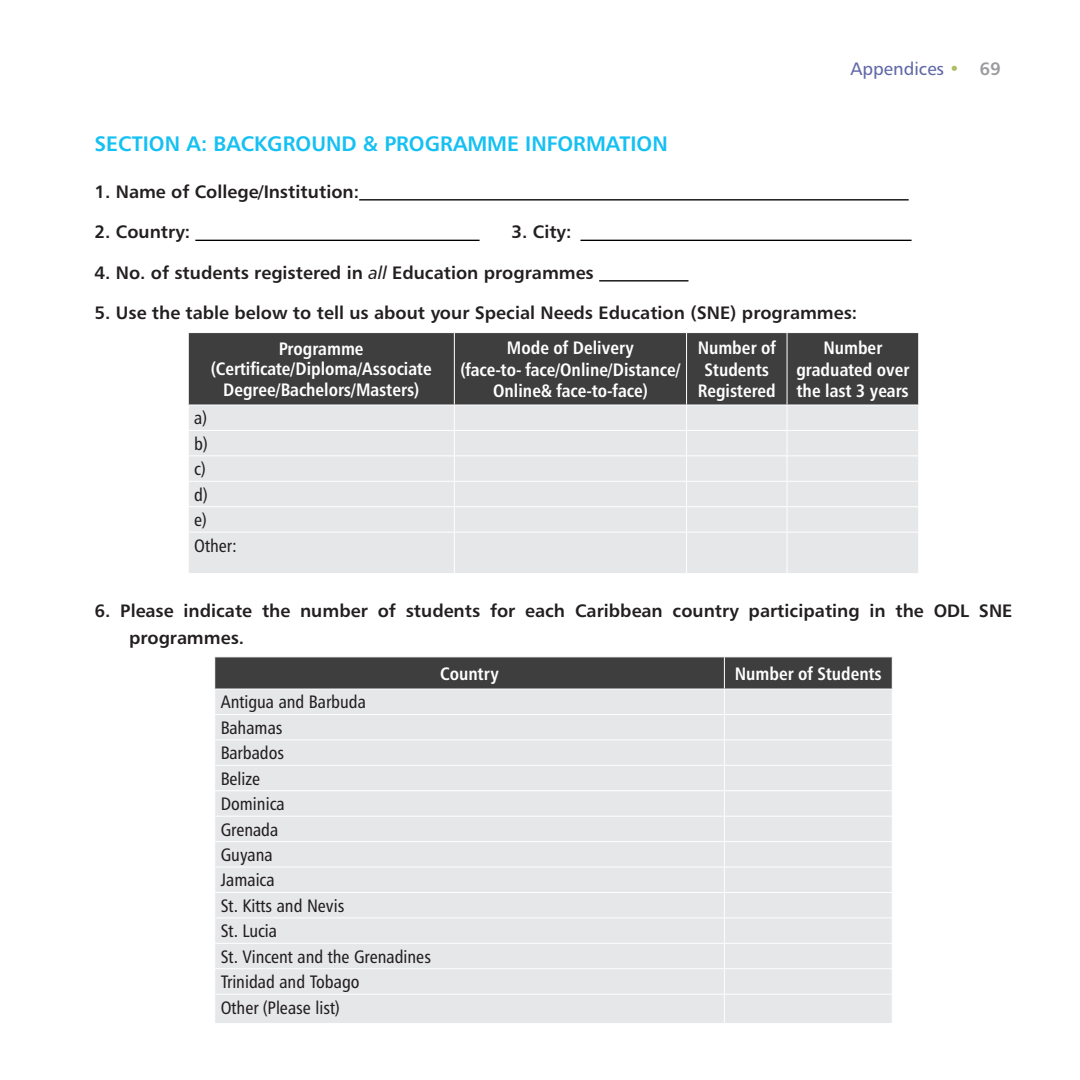
<style>
.page{position:relative;width:1080px;height:1080px;background:#fff}
.page>*{position:absolute;margin:0;border:0;box-sizing:border-box;transform-origin:0 0}
.Header_B_-_App{font:21px "Humanist 777 BT Bold B";color:#15c0f2}
.Qustions{font:18px/27px "Humanist 777 BT Bold B";color:#231f20}
.Table_headers{font:18px/21.6px "Humanist 777 BT Bold Condensed B";color:#fff;text-align:center}
.Table_body{font:18px "Humanist 777 BT Roman Condensed B";color:#231f20}
.t1{font:18px "Humanist 777 BT Roman B";color:#6168a7}
.s1{color:#aebe62}
.s2{font-family:"Humanist 777 BT Bold B";color:#999b9e}
.s3{font-family:"Humanist 777 BT Italic B"}
</style>
<div class="page">
<hr style="left:359px;top:199px;width:550px;height:2px;background:#000">
<hr style="left:195px;top:240px;width:285px;height:1px;background:#000">
<hr style="left:580px;top:240px;width:332px;height:1px;background:#000">
<hr style="left:599px;top:280px;width:89px;height:2px;background:#000">
<div style="left:189px;top:333px;width:729px;height:72px;background:#3e3e3f"></div>
<div style="left:189px;top:406px;width:729px;height:167px;background:#e6e7e9"></div>
<hr style="left:454px;top:333px;width:1px;height:72px;background:#fff">
<hr style="left:686px;top:333px;width:1px;height:72px;background:#fff">
<hr style="left:787px;top:333px;width:1px;height:72px;background:#fff">
<hr style="left:188px;top:430px;width:266px;height:1px;background:#fff">
<hr style="left:454px;top:430px;width:233px;height:1px;background:#fff">
<hr style="left:687px;top:430px;width:100px;height:1px;background:#fff">
<hr style="left:787px;top:430px;width:132px;height:1px;background:#fff">
<hr style="left:188px;top:455px;width:266px;height:1px;background:#fff">
<hr style="left:454px;top:455px;width:233px;height:1px;background:#fff">
<hr style="left:687px;top:455px;width:100px;height:1px;background:#fff">
<hr style="left:787px;top:455px;width:132px;height:1px;background:#fff">
<hr style="left:188px;top:481px;width:266px;height:1px;background:#fff">
<hr style="left:454px;top:481px;width:233px;height:1px;background:#fff">
<hr style="left:687px;top:481px;width:100px;height:1px;background:#fff">
<hr style="left:787px;top:481px;width:132px;height:1px;background:#fff">
<hr style="left:188px;top:506px;width:266px;height:1px;background:#fff">
<hr style="left:454px;top:506px;width:233px;height:1px;background:#fff">
<svg style="left:454px;top:406px;width:1px;height:126px"></svg>
<hr style="left:687px;top:506px;width:100px;height:1px;background:#fff">
<svg style="left:686px;top:406px;width:1px;height:126px"></svg>
<hr style="left:787px;top:506px;width:132px;height:1px;background:#fff">
<svg style="left:787px;top:406px;width:1px;height:126px"></svg>
<hr style="left:188px;top:532px;width:266px;height:1px;background:#fff">
<hr style="left:454px;top:532px;width:233px;height:1px;background:#fff">
<hr style="left:454px;top:533px;width:1px;height:40px;background:#fff">
<hr style="left:687px;top:532px;width:100px;height:1px;background:#fff">
<hr style="left:686px;top:533px;width:1px;height:40px;background:#fff">
<hr style="left:787px;top:532px;width:132px;height:1px;background:#fff">
<hr style="left:787px;top:533px;width:1px;height:40px;background:#fff">
<svg style="left:214px;top:657px;width:679px;height:366px;background:#d8d9db"></svg>
<p class="t1" style="left:851px;top:57px;width:152px">Appendices <span class="s1">•</span> <span class="s2">69</span></p>
<p class="Header_B_-_App" style="left:94px;top:130px;width:575px">SECTION A: BACKGROUND &amp; PROGRAMME INFORMATION</p>
<p class="Qustions" style="left:94px;top:178px;width:266px">1. Name of College/Institution:</p>
<p class="Qustions" style="left:94px;top:218px;width:97px">2. Country:</p>
<p class="Qustions" style="left:512px;top:218px;width:62px">3. City:</p>
<p class="Qustions" style="left:94px;top:259px;width:501px">4. No. of students registered in <span class="s3">all</span> Education programmes</p>
<p class="Qustions" style="left:94px;top:299px;width:764px">5. Use the table below to tell us about your Special Needs Education (SNE) programmes:</p>
<p class="Table_headers" style="left:279px;top:337px;width:86px">Programme</p>
<p class="Table_headers" style="left:211px;top:357px;width:222px">(Certificate/Diploma/Associate</p>
<p class="Table_headers" style="left:223px;top:379px;width:198px">Degree/Bachelors/Masters)</p>
<p class="Table_headers" style="left:507px;top:336px;width:128px">Mode of Delivery</p>
<p class="Table_headers" style="left:460px;top:358px;width:222px">(face-to- face/Online/Distance/<br>Online&amp; face-to-face)</p>
<p class="Table_headers" style="left:698px;top:336px;width:80px">Number of</p>
<p class="Table_headers" style="left:705px;top:358px;width:66px">Students</p>
<p class="Table_headers" style="left:698px;top:380px;width:80px">Registered</p>
<p class="Table_headers" style="left:823px;top:336px;width:60px">Number</p>
<p class="Table_headers" style="left:796px;top:358px;width:115px;text-align:left">graduated over the last 3 years</p>
<p class="Table_body" style="left:194px;top:407px;width:14px">a)</p>
<p class="Table_body" style="left:194px;top:432px;width:15px">b)</p>
<p class="Table_body" style="left:194px;top:458px;width:13px">c)</p>
<p class="Table_body" style="left:194px;top:483px;width:15px">d)</p>
<p class="Table_body" style="left:194px;top:509px;width:14px">e)</p>
<p class="Table_body" style="left:194px;top:534px;width:44px">Other:</p>
<p class="Qustions" style="left:129px;top:597px;width:885px;text-indent:-34px">6. Please indicate the number of students for each Caribbean country participating in the ODL SNE programmes.</p>
<p class="Table_headers" style="left:440px;top:662px;width:60px">Country</p>
<p class="Table_headers" style="left:735px;top:662px;width:149px">Number of Students</p>
<p class="Table_body" style="left:221px;top:691px;width:147px">Antigua and Barbuda</p>
<p class="Table_body" style="left:221px;top:716px;width:63px">Bahamas</p>
<p class="Table_body" style="left:221px;top:742px;width:65px">Barbados</p>
<p class="Table_body" style="left:221px;top:767px;width:41px">Belize</p>
<p class="Table_body" style="left:221px;top:793px;width:65px">Dominica</p>
<p class="Table_body" style="left:221px;top:818px;width:59px">Grenada</p>
<p class="Table_body" style="left:221px;top:844px;width:53px">Guyana</p>
<p class="Table_body" style="left:221px;top:869px;width:55px">Jamaica</p>
<p class="Table_body" style="left:221px;top:894px;width:125px">St. Kitts and Nevis</p>
<p class="Table_body" style="left:221px;top:920px;width:58px">St. Lucia</p>
<p class="Table_body" style="left:221px;top:945px;width:212px">St. Vincent and the Grenadines</p>
<p class="Table_body" style="left:221px;top:971px;width:140px">Trinidad and Tobago</p>
<p class="Table_body" style="left:221px;top:996px;width:121px">Other (Please list)</p>
</div>
